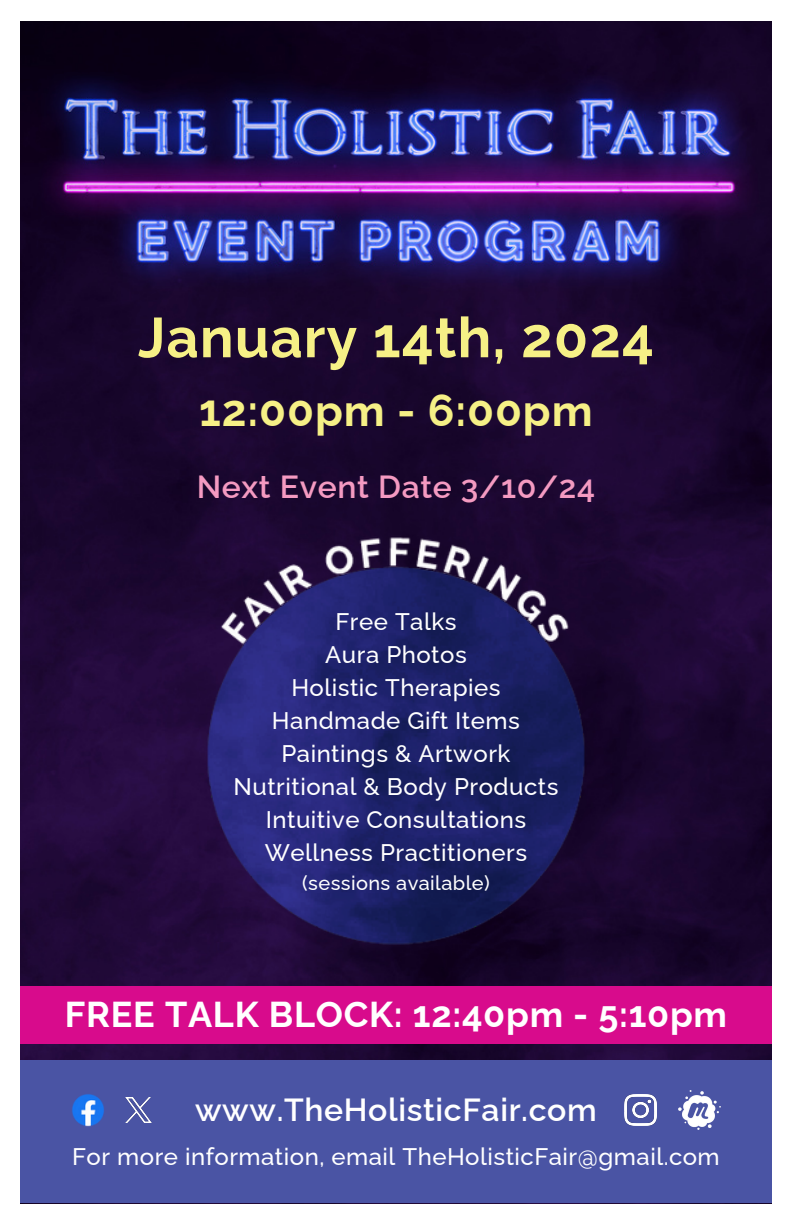
<style>
.page{position:relative;width:792px;height:1224px;background:#fff}
.page>*{position:absolute;margin:0;border:0;box-sizing:border-box;transform-origin:0 0}
.t1{font:700 56px "Raleway";letter-spacing:.02em;color:#f6f086}
.t2{font:700 44px "Raleway";letter-spacing:.02em;color:#f6f086}
.t3{font:700 36px "Raleway";letter-spacing:.02em;color:#fff}
.t4{font:600 32px "Raleway";letter-spacing:.02em;color:#fff}
.t5{font:600 32px "Raleway";letter-spacing:.02em;color:#f49ac1}
.t6{font:500 24px "Raleway";letter-spacing:.02em;color:#fff}
.t7{font:500 20px "Raleway";letter-spacing:.02em;color:#fff}
</style>
<div class="page">
<img style="left:20px;top:21px;width:752px;height:1039px">
<div style="left:20px;top:986px;width:752px;height:58px;background:#d80b8c"></div>
<div style="left:20px;top:1060px;width:752px;height:143px;background:#4a54a4"></div>
<img style="left:72px;top:1094px;width:32px;height:32px">
<img style="left:126px;top:1097px;width:25px;height:26px">
<img style="left:625px;top:1094px;width:31px;height:32px">
<img style="left:678px;top:1090px;width:43px;height:40px">
<img style="left:188px;top:533px;width:417px;height:417px">
<p class="t1" style="left:138px;top:305px;width:518px">January 14th, 2024</p>
<p class="t2" style="left:199px;top:384px;width:395px">12:00pm - 6:00pm</p>
<p class="t5" style="left:197px;top:468px;width:400px">Next Event Date 3/10/24</p>
<p class="t6" style="left:335px;top:608px;width:123px">Free Talks</p>
<p class="t6" style="left:325px;top:641px;width:143px">Aura Photos</p>
<p class="t6" style="left:291px;top:674px;width:211px">Holistic Therapies</p>
<p class="t6" style="left:272px;top:707px;width:249px">Handmade Gift Items</p>
<p class="t6" style="left:281px;top:740px;width:231px">Paintings &amp; Artwork</p>
<p class="t6" style="left:234px;top:773px;width:326px">Nutritional &amp; Body Products</p>
<p class="t6" style="left:266px;top:806px;width:262px">Intuitive Consultations</p>
<p class="t6" style="left:265px;top:839px;width:264px">Wellness Practitioners</p>
<p class="t7" style="left:302px;top:871px;width:189px">(sessions available)</p>
<p class="t3" style="left:65px;top:993px;width:664px">FREE TALK BLOCK: 12:40pm - 5:10pm</p>
<p class="t4" style="left:195px;top:1091px;width:403px">www.TheHolisticFair.com</p>
<p class="t6" style="left:72px;top:1142px;width:649px">For more information, email TheHolisticFair@gmail.com</p>
</div>
